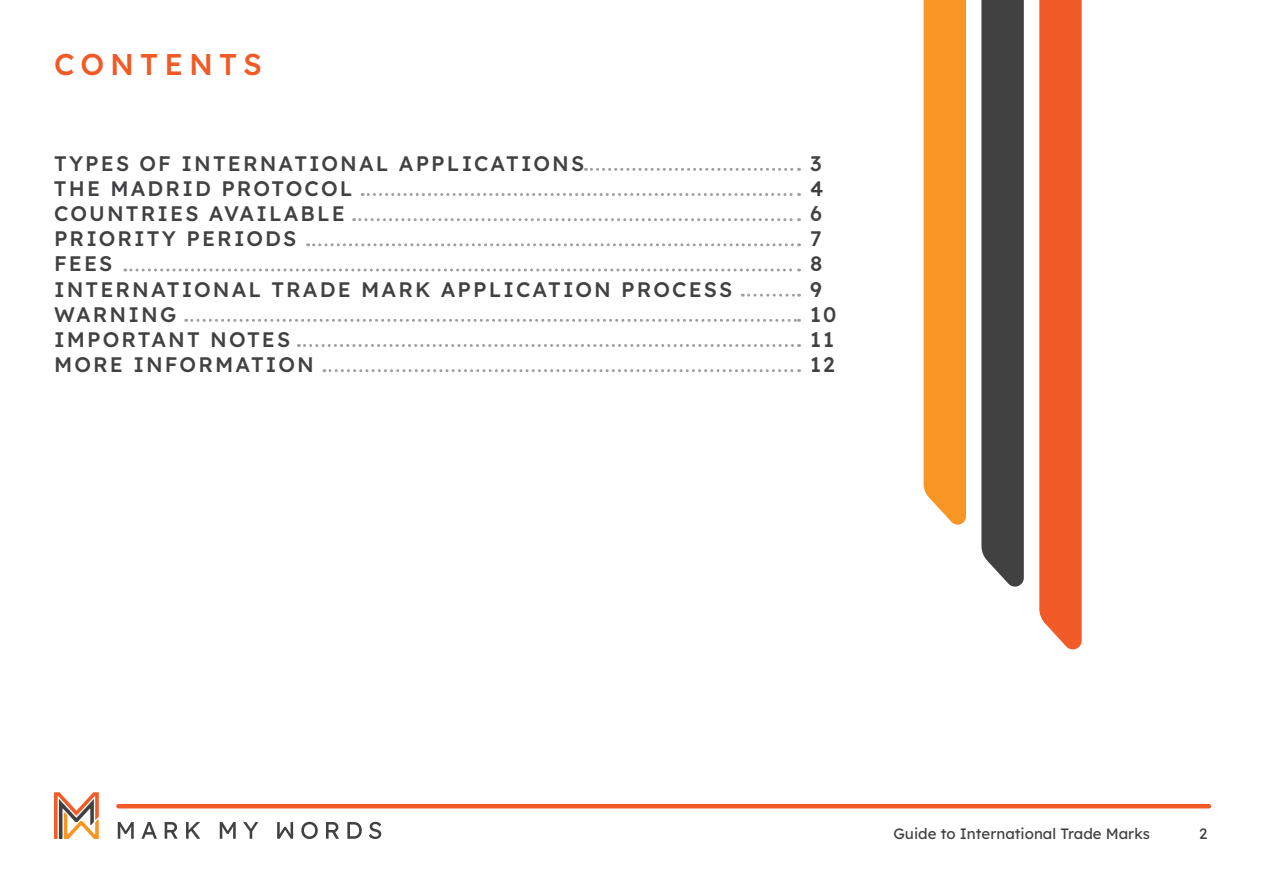
<style>
.page{position:relative;width:1263px;height:893px;background:#fff}
.page>*{position:absolute;margin:0;border:0;box-sizing:border-box;transform-origin:0 0}
.t1{font:500 30px "Lexend Deca";letter-spacing:.2em;color:#f15a26}
.t2{font:500 21px "Lexend Deca";letter-spacing:.1em;color:#414042}
.t3{font:15px "Lexend Deca";color:#414042}
</style>
<div class="page">
<svg style="left:118px;top:822px;width:16px;height:17px"></svg>
<svg style="left:141px;top:822px;width:16px;height:17px"></svg>
<svg style="left:165px;top:822px;width:13px;height:17px"></svg>
<svg style="left:186px;top:822px;width:14px;height:17px"></svg>
<svg style="left:220px;top:822px;width:16px;height:17px"></svg>
<svg style="left:243px;top:822px;width:15px;height:17px"></svg>
<svg style="left:277px;top:822px;width:16px;height:17px"></svg>
<svg style="left:301px;top:822px;width:17px;height:17px"></svg>
<svg style="left:326px;top:822px;width:13px;height:17px"></svg>
<svg style="left:347px;top:822px;width:15px;height:17px"></svg>
<svg style="left:369px;top:822px;width:12px;height:17px"></svg>
<svg style="left:54px;top:792px;width:45px;height:47px"></svg>
<hr style="left:118px;top:804px;width:1091px;height:4px;background:#f15a26">
<div style="left:981px;top:0;width:43px;height:587px;background:#424142"></div>
<div style="left:1039px;top:0;width:43px;height:649px;background:#f15b28"></div>
<div style="left:924px;top:0;width:42px;height:525px;background:#f89624"></div>
<svg style="left:324px;top:369px;width:475px;height:3px"></svg>
<svg style="left:298px;top:344px;width:501px;height:3px"></svg>
<svg style="left:186px;top:319px;width:613px;height:3px"></svg>
<svg style="left:585px;top:168px;width:214px;height:3px"></svg>
<svg style="left:742px;top:294px;width:57px;height:3px"></svg>
<svg style="left:125px;top:268px;width:674px;height:3px"></svg>
<svg style="left:308px;top:243px;width:491px;height:3px"></svg>
<svg style="left:354px;top:218px;width:445px;height:3px"></svg>
<svg style="left:362px;top:193px;width:437px;height:3px"></svg>
<h1 class="t1" style="left:54px;top:43px;width:209px">CONTENTS</h1>
<p class="t2" style="left:54px;top:148px;width:532px">TYPES OF INTERNATIONAL APPLICATIONS</p>
<p class="t2" style="left:810px;top:148px;width:13px">3</p>
<p class="t2" style="left:54px;top:173px;width:300px">THE MADRID PROTOCOL</p>
<p class="t2" style="left:810px;top:173px;width:15px">4</p>
<p class="t2" style="left:54px;top:198px;width:292px">COUNTRIES AVAILABLE</p>
<p class="t2" style="left:810px;top:198px;width:13px">6</p>
<p class="t2" style="left:54px;top:223px;width:244px">PRIORITY PERIODS</p>
<p class="t2" style="left:810px;top:223px;width:13px">7</p>
<p class="t2" style="left:54px;top:249px;width:60px">FEES</p>
<p class="t2" style="left:810px;top:249px;width:14px">8</p>
<p class="t2" style="left:54px;top:274px;width:680px">INTERNATIONAL TRADE MARK APPLICATION PROCESS</p>
<p class="t2" style="left:810px;top:274px;width:13px">9</p>
<p class="t2" style="left:54px;top:299px;width:124px">WARNING</p>
<p class="t2" style="left:810px;top:299px;width:28px">10</p>
<p class="t2" style="left:54px;top:324px;width:238px">IMPORTANT NOTES</p>
<p class="t2" style="left:810px;top:324px;width:26px">11</p>
<p class="t2" style="left:54px;top:349px;width:261px">MORE INFORMATION</p>
<p class="t2" style="left:810px;top:349px;width:26px">12</p>
<p class="t3" style="left:893px;top:823px;width:258px">Guide to International Trade Marks</p>
<p class="t3" style="left:1199px;top:822px;width:10px">2</p>
</div>
